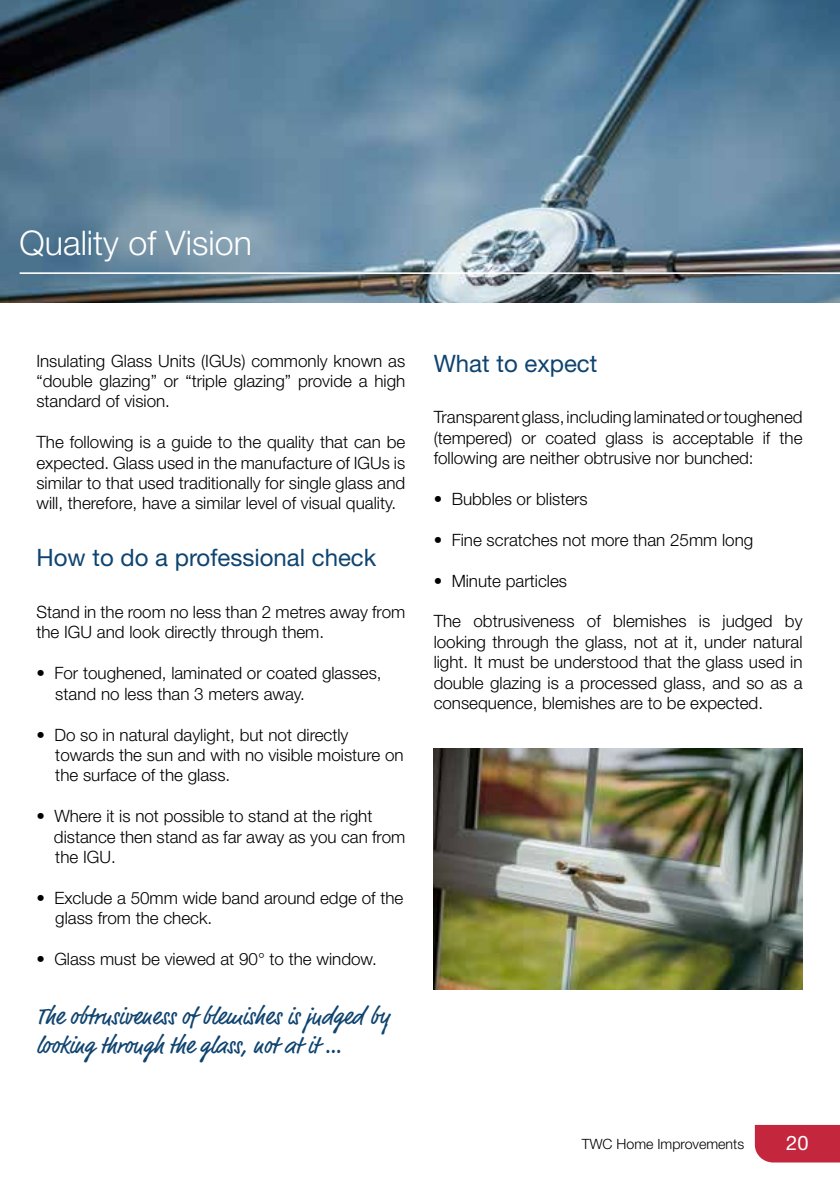
<style>
.page{position:relative;width:840px;height:1191px;background:#fff}
.page>*{position:absolute;margin:0;border:0;box-sizing:border-box;transform-origin:0 0}
.t1{font:300 34px "Helvetica Neue LT Std";color:#fff}
.t2{font:24px/28.8px "Market Pro";color:#0f4470}
.t3{font:24px "Helvetica Neue LT Std";color:#0f4470}
.t4{font:20px "Helvetica Neue LT Std";color:#fff}
.t5{font:300 17px/20.4px "Helvetica Neue LT Std";color:#000}
.t6{font:300 14.2px "Helvetica Neue LT Std";color:#000}
</style>
<div class="page">
<div style="left:754px;top:1125px;width:85px;height:37px;background:#c4263d"></div>
<img style="left:0;top:0;width:839px;height:303px">
<hr style="left:20px;top:272px;width:819px;height:2px;background:#fff">
<img style="left:433px;top:748px;width:369px;height:242px">
<h1 class="t1" style="left:20px;top:222px;width:234px">Quality of Vision</h1>
<p class="t5" style="left:36px;top:350px;width:370px;text-align:justify">Insulating Glass Units (IGUs) commonly known as “double glazing” or “triple glazing” provide a high standard of vision.</p>
<p class="t5" style="left:36px;top:431px;width:370px;text-align:justify">The following is a guide to the quality that can be expected. Glass used in the manufacture of IGUs is similar to that used traditionally for single glass and will, therefore, have a similar level of visual quality.</p>
<h2 class="t3" style="left:36px;top:543px;width:341px">How to do a professional check</h2>
<p class="t5" style="left:36px;top:601px;width:370px">Stand in the room no less than 2 metres away from the IGU and look directly through them.</p>
<p class="t5" style="left:55px;top:662px;width:327px;text-indent:-19px">• For toughened, laminated or coated glasses, stand no less than 3 meters away.</p>
<p class="t5" style="left:55px;top:724px;width:349px;text-indent:-19px">• Do so in natural daylight, but not directly towards the sun and with no visible moisture on the surface of the glass.</p>
<p class="t5" style="left:54px;top:805px;width:353px;text-indent:-17px">• Where it is not possible to stand at the right distance then stand as far away as you can from the IGU.</p>
<p class="t5" style="left:55px;top:887px;width:349px;text-indent:-19px">• Exclude a 50mm wide band around edge of the glass from the check.</p>
<p class="t5" style="left:36px;top:948px;width:342px">• Glass must be viewed at 90° to the window.</p>
<h2 class="t2" style="left:36px;top:1002px;width:354px">The obtrusiveness of blemishes is judged by looking through the glass, not at it …</h2>
<h2 class="t3" style="left:433px;top:349px;width:165px">What to expect</h2>
<p class="t5" style="left:433px;top:407px;width:370px;text-align:justify">Transparent glass, including laminated or toughened (tempered) or coated glass is acceptable if the following are neither obtrusive nor bunched:</p>
<p class="t5" style="left:433px;top:488px;width:155px">• Bubbles or blisters</p>
<p class="t5" style="left:433px;top:529px;width:321px">• Fine scratches not more than 25mm long</p>
<p class="t5" style="left:433px;top:570px;width:135px">• Minute particles</p>
<p class="t5" style="left:433px;top:611px;width:370px;text-align:justify">The obtrusiveness of blemishes is judged by looking through the glass, not at it, under natural light. It must be understood that the glass used in double glazing is a processed glass, and so as a consequence, blemishes are to be expected.</p>
<p class="t6" style="left:581px;top:1135px;width:164px">TWC Home Improvements</p>
<p class="t4" style="left:785px;top:1130px;width:24px">20</p>
</div>
